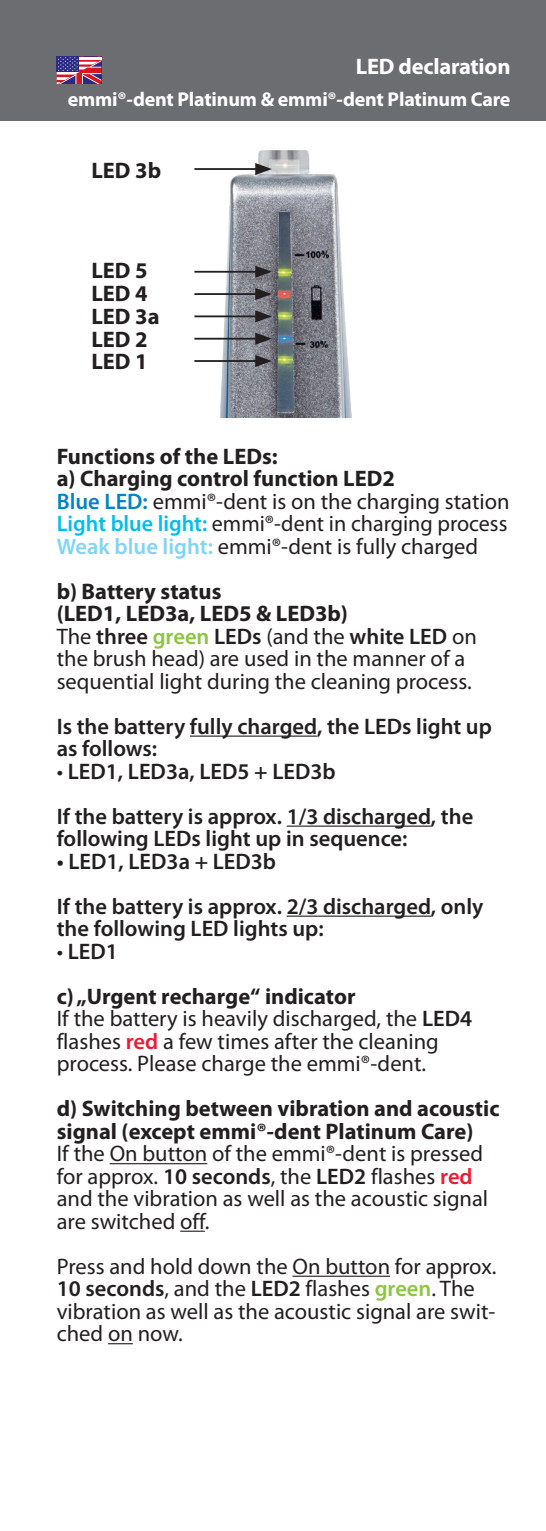
<style>
.page{position:relative;width:546px;height:1531px;background:#fff}
.page>*{position:absolute;margin:0;border:0;box-sizing:border-box;transform-origin:0 0}
.t1{font:22.5px/22.5px "Myriad Pro";color:#231f20}
.t2{font:600 22.5px/22.5px "Myriad Pro";color:#231f20}
.t3{font:700 22.5px/22.5px "Myriad Pro";color:#231f20}
.Text{font:700 22.5px "Myriad Pro";letter-spacing:-.01em;color:#fff}
.Text-2{font:700 20px "Myriad Pro";letter-spacing:-.01em;color:#fff}
.s1{font-weight:600;color:#0084c8}
.s2{font-weight:600;color:#01bdf2}
.s3{font-weight:600;color:#80d4f7}
.s4{font-weight:600}
.s5{font-weight:600;color:#8bc63e}
.s6{font-weight:400}
.s7{font-weight:600;color:#ed1a31}
</style>
<div class="page">
<div style="left:0;top:0;width:546px;height:120px;background:#6c6d70"></div>
<svg style="left:57px;top:57px;width:44px;height:27px"></svg>
<img style="left:194px;top:150px;width:158px;height:268px">
<hr style="left:194px;top:271px;width:65px;height:2px;background:#231f20">
<svg style="left:255px;top:266px;width:17px;height:12px"></svg>
<hr style="left:194px;top:168px;width:65px;height:2px;background:#231f20">
<svg style="left:255px;top:163px;width:17px;height:12px"></svg>
<hr style="left:194px;top:360px;width:65px;height:2px;background:#231f20">
<svg style="left:255px;top:355px;width:17px;height:12px"></svg>
<hr style="left:194px;top:338px;width:65px;height:2px;background:#231f20">
<svg style="left:255px;top:333px;width:17px;height:12px"></svg>
<hr style="left:194px;top:315px;width:65px;height:2px;background:#231f20">
<svg style="left:255px;top:310px;width:17px;height:12px"></svg>
<hr style="left:194px;top:293px;width:65px;height:2px;background:#231f20">
<svg style="left:255px;top:288px;width:17px;height:12px"></svg>
<hr style="left:190px;top:735px;width:127px;height:2px;background:#231f20">
<hr style="left:287px;top:825px;width:144px;height:2px;background:#231f20">
<hr style="left:287px;top:915px;width:144px;height:2px;background:#231f20">
<hr style="left:110px;top:1163px;width:97px;height:1px;background:#231f20">
<hr style="left:180px;top:1230px;width:25px;height:2px;background:#231f20">
<hr style="left:292px;top:1275px;width:98px;height:2px;background:#231f20">
<svg style="left:108px;top:1343px;width:25px;height:1px"></svg>
<p class="Text" style="left:356px;top:51px;width:156px">LED declaration</p>
<p class="Text-2" style="left:68px;top:86px;width:444px">emmi®-dent Platinum &amp; emmi®-dent Platinum Care</p>
<p class="t3" style="left:91px;top:158px;width:71px">LED 3b</p>
<p class="t3" style="left:91px;top:259px;width:58px">LED 5</p>
<p class="t3" style="left:91px;top:281px;width:58px">LED 4</p>
<p class="t3" style="left:91px;top:304px;width:70px">LED 3a</p>
<p class="t3" style="left:91px;top:327px;width:58px">LED 2</p>
<p class="t3" style="left:91px;top:350px;width:58px">LED 1</p>
<p class="t3" style="left:57px;top:444px;width:222px">Functions of the LEDs:</p>
<p class="t3" style="left:57px;top:467px;width:340px">a) Charging control function LED2</p>
<p class="t1" style="left:57px;top:490px;width:454px"><span class="s1">Blue LED:</span> emmi®-dent is on the charging station</p>
<p class="t1" style="left:57px;top:512px;width:452px"><span class="s2">Light blue light:</span> emmi®-dent in charging process</p>
<p class="t1" style="left:57px;top:535px;width:423px"><span class="s3">Weak blue light:</span> emmi®-dent is fully charged</p>
<p class="t3" style="left:57px;top:579px;width:293px">b) Battery status<br>(LED1, LED3a, LED5 &amp; LED3b)</p>
<p class="t1" style="left:57px;top:625px;width:421px">The <span class="s4">three</span> <span class="s5">green</span> <span class="s4">LEDs</span> (and the <span class="s4">white LED</span> on the brush head) are used in the manner of a sequential light during the cleaning process.</p>
<p class="t2" style="left:57px;top:714px;width:436px">Is the battery fully charged, the LEDs light up as follows:</p>
<p class="t2" style="left:57px;top:759px;width:280px"><span class="s6">•</span> LED1, LED3a, LED5 + LED3b</p>
<p class="t2" style="left:57px;top:804px;width:418px">If the battery is approx. 1/3 discharged, the following LEDs light up in sequence:</p>
<p class="t2" style="left:57px;top:849px;width:221px">• LED1, LED3a + LED3b</p>
<p class="t2" style="left:57px;top:894px;width:428px">If the battery is approx. 2/3 discharged, only the following LED lights up:</p>
<p class="t2" style="left:57px;top:939px;width:63px"><span class="s6">•</span> LED1</p>
<p class="t3" style="left:57px;top:984px;width:300px">c) „Urgent recharge“ indicator</p>
<p class="t1" style="left:57px;top:1007px;width:417px">If the battery is heavily discharged, the <span class="s4">LED4 </span>flashes <span class="s7">red</span> a few times after the cleaning process. Please charge the emmi®-dent.</p>
<p class="t3" style="left:57px;top:1097px;width:444px">d) Switching between vibration and acoustic signal (except emmi®-dent Platinum Care)</p>
<p class="t1" style="left:57px;top:1142px;width:433px">If the On button of the emmi®-dent is pressed for approx. <span class="s4">10 seconds</span>, the <span class="s4">LED2</span> flashes <span class="s7">red </span>and the vibration as well as the acoustic signal are switched off.</p>
<p class="t1" style="left:57px;top:1255px;width:441px">Press and hold down the On button for approx.<br><span class="s4">10 seconds</span>, and the <span class="s4">LED2</span> flashes <span class="s5">green</span>. The vibration as well as the acoustic signal are swit&shy;ched on now.</p>
</div>
